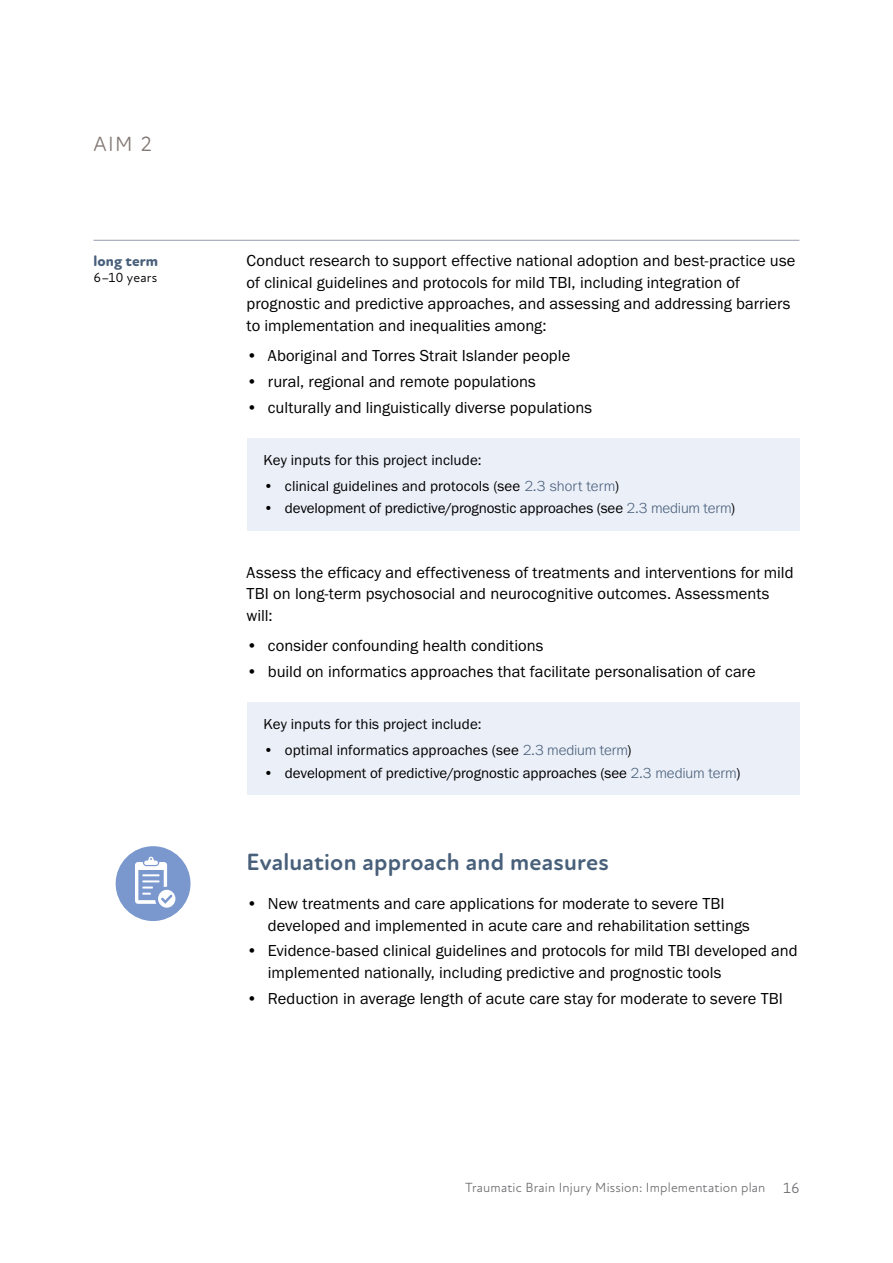
<style>
.page{position:relative;width:893px;height:1263px;background:#fff}
.page>*{position:absolute;margin:0;border:0;box-sizing:border-box;transform-origin:0 0}
.Heading_2_Evaluation{font:700 24px "Atten Round New";letter-spacing:.01em;color:#49607b}
.t1{font:21px "Atten Round New";color:#827874}
.Bullet{font:16.5px/21.6px "Franklin Gothic URW Boo";color:#000}
.NormalFirstParaBefor{font:16.5px/21.6px "Franklin Gothic URW Boo";color:#000}
.NormalBeforeBullet{font:16.5px/21.6px "Franklin Gothic URW Boo";color:#000}
.BoxBullet{font:15px "Franklin Gothic URW Boo";color:#000}
.BoxText{font:15px "Franklin Gothic URW Boo";letter-spacing:.005em;color:#000}
.Timeframe{font:800 15px "Atten Round New";letter-spacing:.005em;color:#49607b}
.t2{font:13.5px "Atten Round New";letter-spacing:.015em;color:#6d6e71}
.Timeframe-2{font:13.5px "Atten Round New";letter-spacing:.015em;color:#000}
.s1{font-family:"Franklin Gothic URW";font-weight:300;color:#49607b}
.s2{font-size:15px}
</style>
<div class="page">
<hr style="left:94px;top:240px;width:705px;height:1px;background:#969cae">
<div style="left:247px;top:438px;width:552px;height:92px;background:#ebeff8"></div>
<div style="left:247px;top:702px;width:552px;height:93px;background:#ebeff8"></div>
<div style="left:116px;top:846px;width:74px;height:75px;background:#7a98ce;border-radius:50%"></div>
<svg style="left:135px;top:857px;width:40px;height:51px"></svg>
<p class="t1" style="left:94px;top:132px;width:60px">Aim 2</p>
<p class="Timeframe" style="left:94px;top:252px;width:66px">long term</p>
<p class="Timeframe-2" style="left:94px;top:269px;width:65px">6–10 years</p>
<p class="NormalFirstParaBefor" style="left:247px;top:250px;width:550px">Conduct research to support effective national adoption and best-practice use of clinical guidelines and protocols for mild TBI, including integration of prognostic and predictive approaches, and assessing and addressing barriers to implementation and inequalities among:</p>
<p class="Bullet" style="left:247px;top:344px;width:325px">• Aboriginal and Torres Strait Islander people</p>
<p class="Bullet" style="left:247px;top:370px;width:291px">• rural, regional and remote populations</p>
<p class="Bullet" style="left:247px;top:396px;width:347px">• culturally and linguistically diverse populations</p>
<p class="BoxText" style="left:264px;top:450px;width:219px">Key inputs for this project include:</p>
<p class="BoxBullet" style="left:264px;top:477px;width:357px">• clinical guidelines and protocols (see <span class="s1">2.3 short term</span>)</p>
<p class="BoxBullet" style="left:264px;top:499px;width:473px">• development of predictive/prognostic approaches (see <span class="s1">2.3 medium term</span>)</p>
<p class="NormalBeforeBullet" style="left:247px;top:561px;width:548px">Assess the efficacy and effectiveness of treatments and interventions for mild<br>TBI on long-term psychosocial and neurocognitive outcomes. Assessments will:</p>
<p class="Bullet" style="left:247px;top:635px;width:298px">• consider confounding health conditions</p>
<p class="Bullet" style="left:247px;top:660px;width:510px">• build on informatics approaches that facilitate personalisation of care</p>
<p class="BoxText" style="left:264px;top:715px;width:219px">Key inputs for this project include:</p>
<p class="BoxBullet" style="left:264px;top:741px;width:369px">• optimal informatics approaches (see <span class="s1">2.3 medium term</span>)</p>
<p class="BoxBullet" style="left:264px;top:763px;width:478px">• development of predictive/prognostic approaches (see <span class="s1">2.3 medium term</span>)</p>
<h2 class="Heading_2_Evaluation" style="left:247px;top:848px;width:364px">Evaluation approach and measures</h2>
<p class="Bullet" style="left:268px;top:892px;width:484px;text-indent:-21px">• New treatments and care applications for moderate to severe TBI developed and implemented in acute care and rehabilitation settings</p>
<p class="Bullet" style="left:268px;top:940px;width:531px;text-indent:-21px">• Evidence-based clinical guidelines and protocols for mild TBI developed and implemented nationally, including predictive and prognostic tools</p>
<p class="Bullet" style="left:247px;top:987px;width:538px">• Reduction in average length of acute care stay for moderate to severe TBI</p>
<p class="t2" style="left:465px;top:1179px;width:336px">Traumatic Brain Injury Mission: Implementation plan <span class="s2">16</span></p>
</div>
